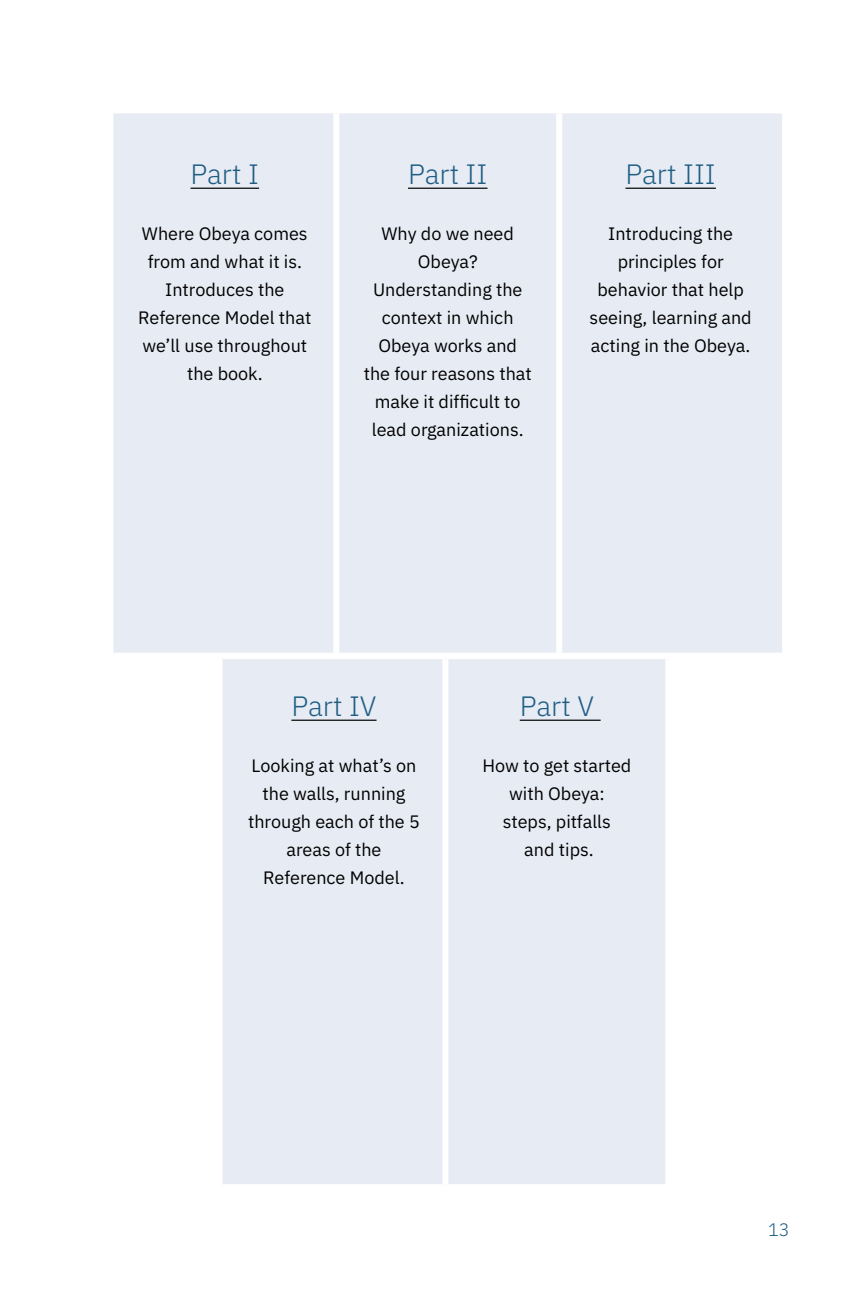
<style>
.page{position:relative;width:864px;height:1296px;background:#fff}
.page>*{position:absolute;margin:0;border:0;box-sizing:border-box;transform-origin:0 0}
.t1{font:300 28px "IBM Plex Sans";color:#1f5d84}
.t2{font:18px/28px "IBM Plex Sans";color:#000;text-align:center}
.t3{font:300 18px "IBM Plex Sans";color:#1f5d84}
</style>
<div class="page">
<div style="left:113px;top:113px;width:669px;height:540px;background:#e7ebf3"></div>
<div style="left:333px;top:113px;width:6px;height:540px;background:#fff"></div>
<div style="left:556px;top:113px;width:6px;height:540px;background:#fff"></div>
<hr style="left:191px;top:188px;width:68px;height:1px;background:#000">
<hr style="left:408px;top:188px;width:80px;height:1px;background:#000">
<hr style="left:625px;top:188px;width:91px;height:1px;background:#000">
<div style="left:223px;top:659px;width:442px;height:525px;background:#e7ebf3"></div>
<div style="left:442px;top:659px;width:6px;height:525px;background:#fff"></div>
<hr style="left:291px;top:720px;width:86px;height:1px;background:#000">
<hr style="left:520px;top:720px;width:81px;height:1px;background:#000">
<h1 class="t1" style="left:191px;top:153px;width:70px">Part I</h1>
<p class="t2" style="left:138px;top:218px;width:175px">Where Obeya comes from and what it is.<br>Introduces the<br>Reference Model that we’ll use throughout the book.</p>
<h1 class="t1" style="left:408px;top:153px;width:81px">Part II</h1>
<p class="t2" style="left:364px;top:218px;width:170px">Why do we need<br>Obeya?<br>Understanding the context in which<br>Obeya works and the four reasons that make it difficult to lead organizations.</p>
<h1 class="t1" style="left:625px;top:153px;width:92px">Part III</h1>
<p class="t2" style="left:590px;top:218px;width:164px">Introducing the principles for behavior that help seeing, learning and acting in the Obeya.</p>
<h1 class="t1" style="left:291px;top:685px;width:87px">Part IV</h1>
<p class="t2" style="left:248px;top:750px;width:173px">Looking at what’s on the walls, running through each of the 5 areas of the<br>Reference Model.</p>
<h1 class="t1" style="left:520px;top:685px;width:76px">Part V</h1>
<p class="t2" style="left:482px;top:750px;width:151px">How to get started with Obeya:<br>steps, pitfalls<br>and tips.</p>
<p class="t3" style="left:768px;top:1216px;width:23px">13</p>
</div>
